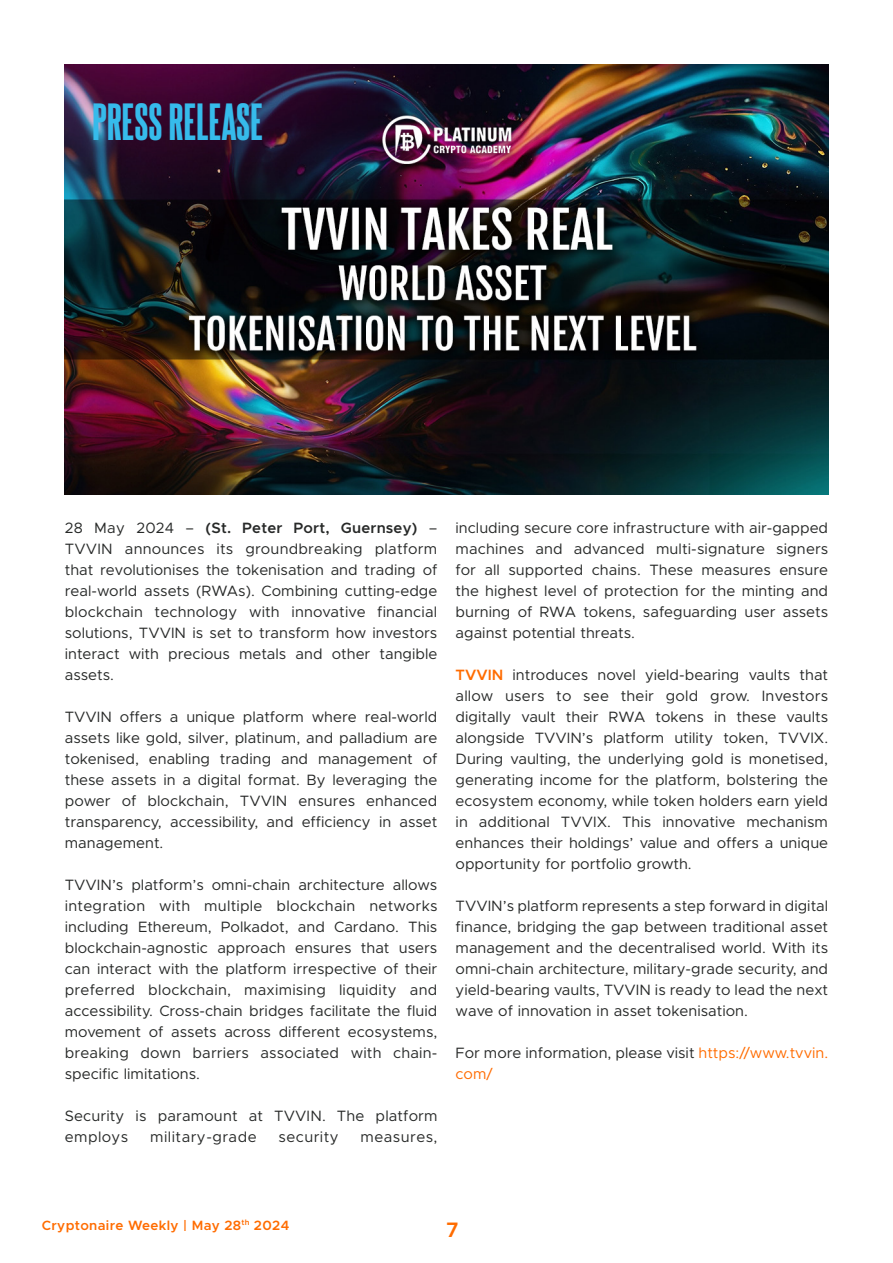
<style>
.page{position:relative;width:893px;height:1263px;background:#fff}
.page>*{position:absolute;margin:0;border:0;box-sizing:border-box;transform-origin:0 0}
.t1{font:45px "Steelfish Eb";color:#36bbeb}
.t2{font:600 21px "Metropolis";color:#ff6c00}
.Body_paragraph{font:15px/21px "Metropolis";color:#272928;text-align:justify}
.Body_paragraph-2{font:15px "Metropolis";letter-spacing:.03em;color:#272928}
.t3{font:600 13.5px "Metropolis";letter-spacing:.025em;color:#ff6c00}
.s1{font-weight:600}
.s2{font-weight:600;color:#ff6c00}
.s3{color:#ff6c00}
</style>
<div class="page">
<img style="left:65px;top:65px;width:763px;height:429px">
<p class="t1" style="left:92px;top:89px;width:172px">PRESS RELEASE</p>
<p class="Body_paragraph" style="left:65px;top:517px;width:374px">28 May 2024 – <span class="s1">(St. Peter Port, Guernsey)</span> – TVVIN announces its groundbreaking platform that revolutionises the tokenisation and trading of real-world assets (RWAs). Combining cutting-edge blockchain technology with innovative financial solutions, TVVIN is set to transform how investors interact with precious metals and other tangible assets.</p>
<p class="Body_paragraph" style="left:65px;top:706px;width:374px">TVVIN offers a unique platform where real-world assets like gold, silver, platinum, and palladium are tokenised, enabling trading and management of these assets in a digital format. By leveraging the power of blockchain, TVVIN ensures enhanced transparency, accessibility, and efficiency in asset management.</p>
<p class="Body_paragraph" style="left:65px;top:874px;width:374px">TVVIN’s platform’s omni-chain architecture allows integration with multiple blockchain networks including Ethereum, Polkadot, and Cardano. This blockchain-agnostic approach ensures that users can interact with the platform irrespective of their preferred blockchain, maximising liquidity and accessibility. Cross-chain bridges facilitate the fluid movement of assets across different ecosystems, breaking down barriers associated with chain&shy;specific limitations.</p>
<p class="Body_paragraph" style="left:65px;top:1105px;width:374px">Security is paramount at TVVIN. The platform employs</p>
<p class="Body_paragraph-2" style="left:150px;top:1127px;width:108px">military-grade</p>
<p class="Body_paragraph-2" style="left:278px;top:1127px;width:62px">security</p>
<p class="Body_paragraph-2" style="left:360px;top:1127px;width:79px">measures,</p>
<p class="Body_paragraph" style="left:456px;top:517px;width:374px">including secure core infrastructure with air-gapped machines and advanced multi-signature signers for all supported chains. These measures ensure the highest level of protection for the minting and burning of RWA tokens, safeguarding user assets against potential threats.</p>
<p class="Body_paragraph" style="left:456px;top:664px;width:374px"><span class="s2">TVVIN</span> introduces novel yield-bearing vaults that allow users to see their gold grow. Investors digitally vault their RWA tokens in these vaults alongside TVVIN’s platform utility token, TVVIX.<br>During vaulting, the underlying gold is monetised, generating income for the platform, bolstering the ecosystem economy, while token holders earn yield in additional TVVIX. This innovative mechanism enhances their holdings’ value and offers a unique opportunity for portfolio growth.</p>
<p class="Body_paragraph" style="left:456px;top:895px;width:374px">TVVIN’s platform represents a step forward in digital finance, bridging the gap between traditional asset management and the decentralised world. With its omni-chain architecture, military-grade security, and yield-bearing vaults, TVVIN is ready to lead the next wave of innovation in asset tokenisation.</p>
<p class="Body_paragraph" style="left:456px;top:1042px;width:374px">For more information, please visit <span class="s3">https://www.tvvin. com/</span></p>
<p class="t3" style="left:42px;top:1217px;width:249px">Cryptonaire Weekly | May 28<sup>th</sup> 2024</p>
<h2 class="t2" style="left:446px;top:1216px;width:14px">7</h2>
</div>
